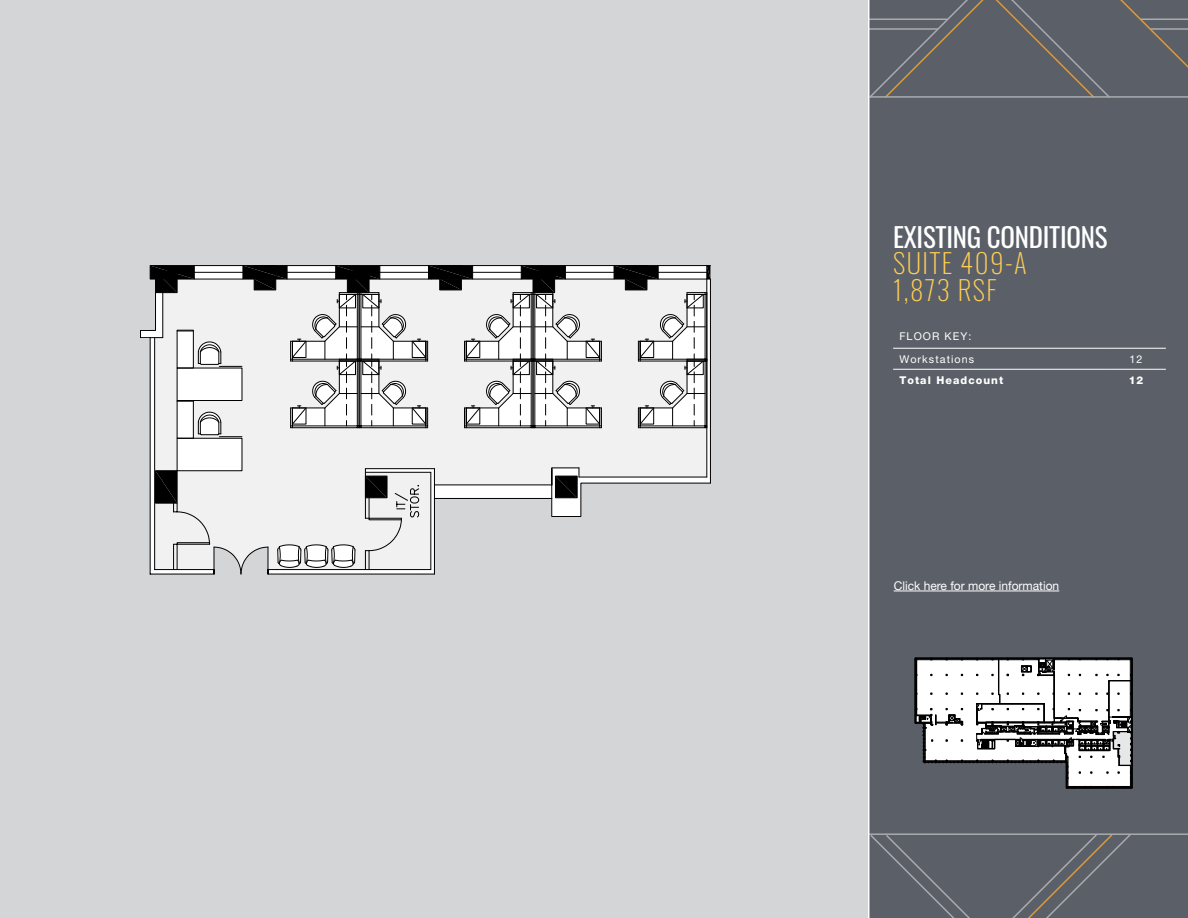
<style>
.page{position:relative;width:1188px;height:918px;background:#fff}
.page>*{position:absolute;margin:0;border:0;box-sizing:border-box;transform-origin:0 0}
.t1{font:27px "Oswald";letter-spacing:-.01em;color:#fff}
.t2{font:200 27px/27px "Oswald";letter-spacing:.05em;color:#ffcd54}
.t3{font:12px "Helvetica Neue";color:#fff}
.t4{font:10.8px/22.5px "Helvetica Neue";letter-spacing:.1em;color:#fff}
.t5{font:800 10.8px "Helvetica Neue";letter-spacing:.1em;color:#fff}
</style>
<div class="page">
<div style="left:0;top:0;width:871px;height:918px;background:#d4d5d7"></div>
<div style="left:869px;top:0;width:319px;height:918px;background:#5b6068"></div>
<svg style="left:869px;top:835px;width:262px;height:83px"></svg>
<hr style="left:869px;top:833px;width:319px;height:2px;background:#a9acaf">
<svg style="left:869px;top:0;width:319px;height:99px"></svg>
<hr style="left:870px;top:96px;width:318px;height:2px;background:#a9acaf">
<hr style="left:868px;top:0;width:1px;height:918px;background:#fff">
<div style="left:140px;top:330px;width:10px;height:8px;border:1px solid #000"></div>
<svg style="left:150px;top:265px;width:561px;height:310px;background:#d4d4d4"></svg>
<hr style="left:893px;top:348px;width:213px;height:1px;background:#fff">
<hr style="left:1106px;top:348px;width:60px;height:1px;background:#fff">
<hr style="left:893px;top:369px;width:213px;height:1px;background:#fff">
<hr style="left:1106px;top:369px;width:60px;height:1px;background:#fff">
<svg style="left:915px;top:658px;width:218px;height:131px"></svg>
<hr style="left:894px;top:591px;width:165px;height:1px;background:#fff">
<h1 class="t1" style="left:893px;top:212px;width:216px">EXISTING CONDITIONS</h1>
<h1 class="t2" style="left:893px;top:247px;width:135px">SUITE 409-A<br>1,873 RSF</h1>
<p class="t4" style="left:899px;top:325px;width:76px">FLOOR KEY:<br>Workstations</p>
<p class="t4" style="left:1129px;top:348px;width:15px">12</p>
<p class="t5" style="left:899px;top:373px;width:105px">Total Headcount</p>
<p class="t5" style="left:1129px;top:373px;width:16px">12</p>
<p class="t3" style="left:894px;top:577px;width:167px">Click here for more information</p>
</div>
